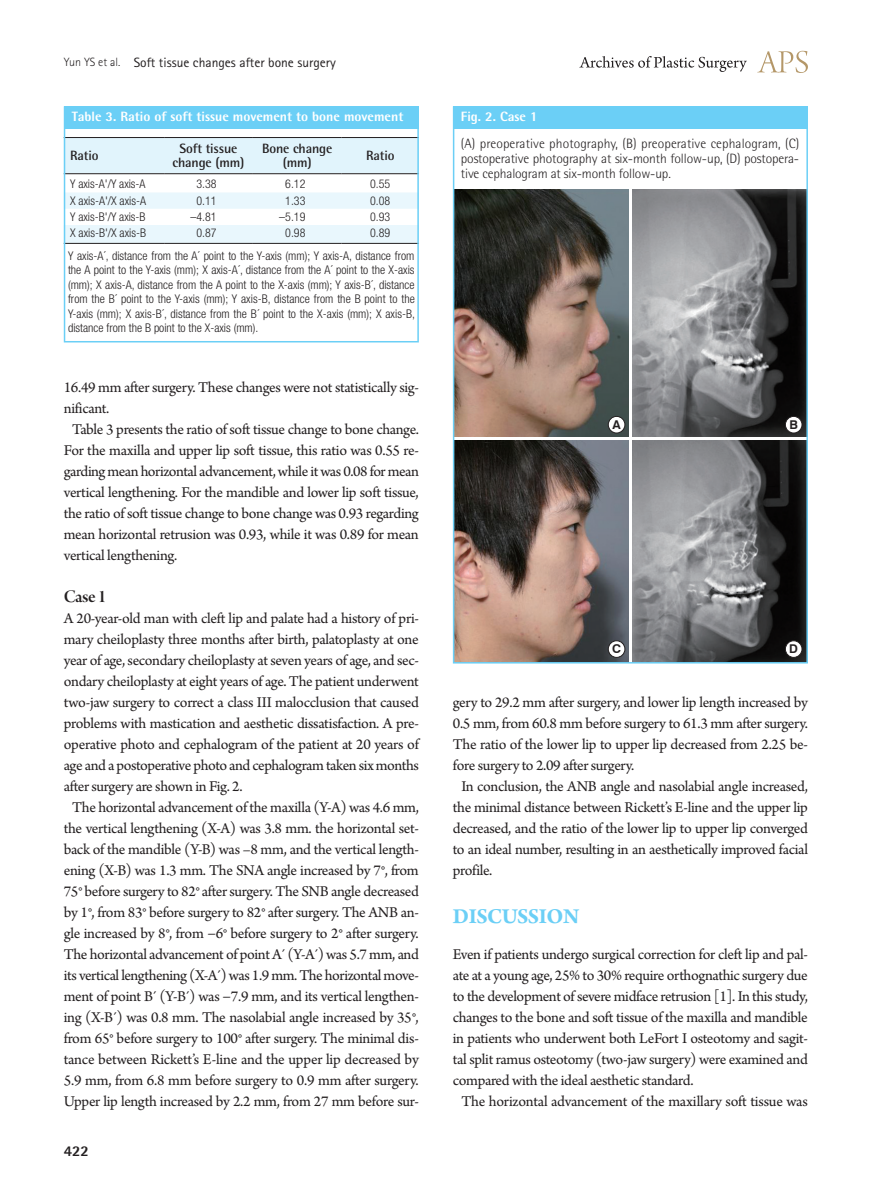
<style>
.page{position:relative;width:893px;height:1191px;background:#fff}
.page>*{position:absolute;margin:0;border:0;box-sizing:border-box;transform-origin:0 0}
.대제목{font:700 22.5px "Arno Pro";letter-spacing:-.02em;color:#6bcff6}
.중제목{font:18.75px "Arno Pro Smbd Display";color:#231f20}
.본문{font:15.75px/21px "Arno Pro";letter-spacing:-.02em;color:#231f20;text-align:justify}
.t1{font:800 15px "Rotis Semi Sans Std";color:#231f20}
.그림설명{font:300 13.5px/15px "Rotis Semi Sans Std";letter-spacing:-.01em;color:#231f20;text-align:justify}
.표그림제목{font:800 13.5px "Rotis Semi Sans Std";color:#fff}
.표열제목{font:700 13.5px/14.2px "Rotis Semi Sans Std";letter-spacing:-.01em;color:#231f20;text-align:center}
.t2{font:13.5px "Rotis Sans Serif Std";color:#231f20}
.t3{font:700 12.15px "Swiss 721 BT";color:#231f20}
.표본문{font:300 condensed 12px/14.4px "Helvetica Neue LT Std";color:#231f20;text-align:justify}
.s1{font-weight:300;font-size:12px}
.s2{font-family:"Rotis Semi Sans Std";font-size:15px}
</style>
<div class="page">
<svg style="left:757px;top:51px;width:51px;height:22px"></svg>
<svg style="left:579px;top:56px;width:168px;height:16px"></svg>
<div style="left:64px;top:106px;width:354px;height:23px;background:#6bcff6"></div>
<svg style="left:67px;top:138px;width:349px;height:105px"></svg>
<hr style="left:64px;top:137px;width:100px;height:1px;background:#231f20">
<hr style="left:164px;top:137px;width:89px;height:1px;background:#231f20">
<hr style="left:253px;top:137px;width:89px;height:1px;background:#231f20">
<hr style="left:342px;top:137px;width:77px;height:1px;background:#231f20">
<hr style="left:64px;top:173px;width:100px;height:1px;background:#231f20">
<hr style="left:164px;top:173px;width:89px;height:1px;background:#231f20">
<hr style="left:253px;top:173px;width:89px;height:1px;background:#231f20">
<hr style="left:342px;top:173px;width:77px;height:1px;background:#231f20">
<hr style="left:64px;top:243px;width:100px;height:1px;background:#231f20">
<hr style="left:164px;top:243px;width:89px;height:1px;background:#231f20">
<hr style="left:253px;top:243px;width:89px;height:1px;background:#231f20">
<hr style="left:342px;top:243px;width:77px;height:1px;background:#231f20">
<div style="left:64px;top:106px;width:355px;height:236px;border:2px solid #6bcff6"></div>
<img style="left:633px;top:441px;width:172px;height:219px">
<img style="left:456px;top:441px;width:172px;height:219px">
<img style="left:633px;top:190px;width:172px;height:246px">
<img style="left:456px;top:190px;width:172px;height:246px">
<div style="left:453px;top:106px;width:354px;height:23px;background:#6bcff6"></div>
<div style="left:608px;top:416px;width:17px;height:17px;background:#fff;border-radius:50%"></div>
<div style="left:608px;top:416px;width:17px;height:17px;border:1px solid #231f20;border-radius:50%"></div>
<div style="left:608px;top:641px;width:17px;height:16px;background:#fff;border-radius:50%"></div>
<div style="left:608px;top:640px;width:17px;height:17px;border:1px solid #231f20;border-radius:50%"></div>
<div style="left:785px;top:416px;width:17px;height:17px;background:#fff;border-radius:50%"></div>
<div style="left:785px;top:416px;width:17px;height:17px;border:1px solid #231f20;border-radius:50%"></div>
<div style="left:785px;top:641px;width:17px;height:16px;background:#fff;border-radius:50%"></div>
<div style="left:785px;top:640px;width:17px;height:17px;border:1px solid #231f20;border-radius:50%"></div>
<div style="left:453px;top:106px;width:355px;height:557px;border:2px solid #6bcff6"></div>
<p class="t2" style="left:64px;top:54px;width:274px"><span class="s1">Yun YS et al.</span> Soft tissue changes after bone surgery</p>
<p class="표그림제목" style="left:72px;top:108px;width:333px">Table 3. Ratio of soft tissue movement to bone movement</p>
<p class="표열제목" style="left:70px;top:148px;width:30px">Ratio</p>
<p class="표열제목" style="left:173px;top:141px;width:73px">Soft tissue change (mm)</p>
<p class="표열제목" style="left:262px;top:141px;width:72px">Bone change (mm)</p>
<p class="표열제목" style="left:366px;top:148px;width:30px">Ratio</p>
<p class="표본문" style="left:70px;top:177px;width:77px">Y axis-A'/Y axis-A</p>
<p class="표본문" style="left:196px;top:177px;width:22px">3.38</p>
<p class="표본문" style="left:285px;top:177px;width:22px">6.12</p>
<p class="표본문" style="left:370px;top:177px;width:22px">0.55</p>
<p class="표본문" style="left:70px;top:193px;width:77px">X axis-A'/X axis-A</p>
<p class="표본문" style="left:196px;top:193px;width:22px">0.11</p>
<p class="표본문" style="left:285px;top:193px;width:22px">1.33</p>
<p class="표본문" style="left:370px;top:193px;width:22px">0.08</p>
<p class="표본문" style="left:70px;top:209px;width:77px">Y axis-B'/Y axis-B</p>
<p class="표본문" style="left:190px;top:209px;width:28px">–4.81</p>
<p class="표본문" style="left:279px;top:209px;width:28px">–5.19</p>
<p class="표본문" style="left:370px;top:209px;width:22px">0.93</p>
<p class="표본문" style="left:70px;top:225px;width:77px">X axis-B'/X axis-B</p>
<p class="표본문" style="left:196px;top:225px;width:22px">0.87</p>
<p class="표본문" style="left:285px;top:225px;width:22px">0.98</p>
<p class="표본문" style="left:370px;top:225px;width:22px">0.89</p>
<p class="표본문" style="left:68px;top:248px;width:348px">Y axis-A´, distance from the A´ point to the Y-axis (mm); Y axis-A, distance from the A point to the Y-axis (mm); X axis-A´, distance from the A´ point to the X-axis (mm); X axis-A, distance from the A point to the X-axis (mm); Y axis-B´, distance from the B´ point to the Y-axis (mm); Y axis-B, distance from the B point to the Y-axis (mm); X axis-B´, distance from the B´ point to the X-axis (mm); X axis-B, distance from the B point to the X-axis (mm).</p>
<p class="본문" style="left:64px;top:378px;width:357px">16.49 mm after surgery. These changes were not statistically sig&shy;nificant.</p>
<p class="본문" style="left:64px;top:420px;width:357px;text-indent:9px">Table 3 presents the ratio of soft tissue change to bone change.<br>For the maxilla and upper lip soft tissue, this ratio was 0.55 re&shy;garding mean horizontal advancement, while it was 0.08 for mean vertical lengthening. For the mandible and lower lip soft tissue, the ratio of soft tissue change to bone change was 0.93 regarding mean horizontal retrusion was 0.93, while it was 0.89 for mean vertical lengthening.</p>
<p class="중제목" style="left:64px;top:586px;width:44px">Case 1</p>
<p class="본문" style="left:64px;top:609px;width:357px">A 20-year-old man with cleft lip and palate had a history of pri&shy;mary cheiloplasty three months after birth, palatoplasty at one year of age, secondary cheiloplasty at seven years of age, and sec&shy;ondary cheiloplasty at eight years of age. The patient underwent two-jaw surgery to correct a class ΙII malocclusion that caused problems with mastication and aesthetic dissatisfaction. A pre&shy;operative photo and cephalogram of the patient at 20 years of age and a postoperative photo and cephalogram taken six months after surgery are shown in Fig. 2.</p>
<p class="본문" style="left:64px;top:798px;width:357px;text-align:center">The horizontal advancement of the maxilla (Y-A) was 4.6 mm, the vertical lengthening (X-A) was 3.8 mm. the horizontal set&shy;back of the mandible (Y-B) was –8 mm, and the vertical length&shy;ening (X-B) was 1.3 mm. The SNA angle increased by 7<span class="s2">°</span>, from 75<span class="s2">°</span> before surgery to 82<span class="s2">°</span> after surgery. The SNB angle decreased by 1<span class="s2">°</span>, from 83<span class="s2">°</span> before surgery to 82<span class="s2">°</span> after surgery. The ANB an&shy;gle increased by 8<span class="s2">°</span>, from −6<span class="s2">°</span> before surgery to 2<span class="s2">°</span> after surgery.<br>The horizontal advancement of point A´ (Y-A´) was 5.7 mm, and its vertical lengthening (X-A´) was 1.9 mm. The horizontal move&shy;ment of point B´ (Y-B´) was −7.9 mm, and its vertical lengthen&shy;ing (X-B´) was 0.8 mm. The nasolabial angle increased by 35<span class="s2">°</span>, from 65<span class="s2">°</span> before surgery to 100<span class="s2">°</span> after surgery. The minimal dis&shy;tance between Rickett’s E-line and the upper lip decreased by 5.9 mm, from 6.8 mm before surgery to 0.9 mm after surgery.<br>Upper lip length increased by 2.2 mm, from 27 mm before sur-</p>
<p class="t1" style="left:64px;top:1141px;width:27px">422</p>
<p class="표그림제목" style="left:461px;top:108px;width:78px">Fig. 2. Case 1</p>
<p class="그림설명" style="left:461px;top:136px;width:340px">(A) preoperative photography, (B) preoperative cephalogram, (C) postoperative photography at six-month follow-up, (D) postopera&shy;tive cephalogram at six-month follow-up.</p>
<p class="t3" style="left:612px;top:417px;width:10px">A</p>
<p class="t3" style="left:612px;top:641px;width:10px">C</p>
<p class="t3" style="left:789px;top:417px;width:10px">B</p>
<p class="t3" style="left:789px;top:641px;width:10px">D</p>
<p class="본문" style="left:453px;top:693px;width:357px">gery to 29.2 mm after surgery, and lower lip length increased by 0.5 mm, from 60.8 mm before surgery to 61.3 mm after surgery.<br>The ratio of the lower lip to upper lip decreased from 2.25 be&shy;fore surgery to 2.09 after surgery.</p>
<p class="본문" style="left:453px;top:777px;width:357px;text-indent:9px">In conclusion, the ANB angle and nasolabial angle increased, the minimal distance between Rickett’s E-line and the upper lip decreased, and the ratio of the lower lip to upper lip converged to an ideal number, resulting in an aesthetically improved facial profile.</p>
<p class="대제목" style="left:453px;top:903px;width:128px">DISCUSSION</p>
<p class="본문" style="left:453px;top:945px;width:357px">Even if patients undergo surgical correction for cleft lip and pal&shy;ate at a young age, 25% to 30% require orthognathic surgery due to the development of severe midface retrusion [1]. In this study, changes to the bone and soft tissue of the maxilla and mandible in patients who underwent both LeFort Ι osteotomy and sagit&shy;tal split ramus osteotomy (two-jaw surgery) were examined and compared with the ideal aesthetic standard.</p>
<p class="본문" style="left:461px;top:1092px;width:348px">The horizontal advancement of the maxillary soft tissue was</p>
</div>
